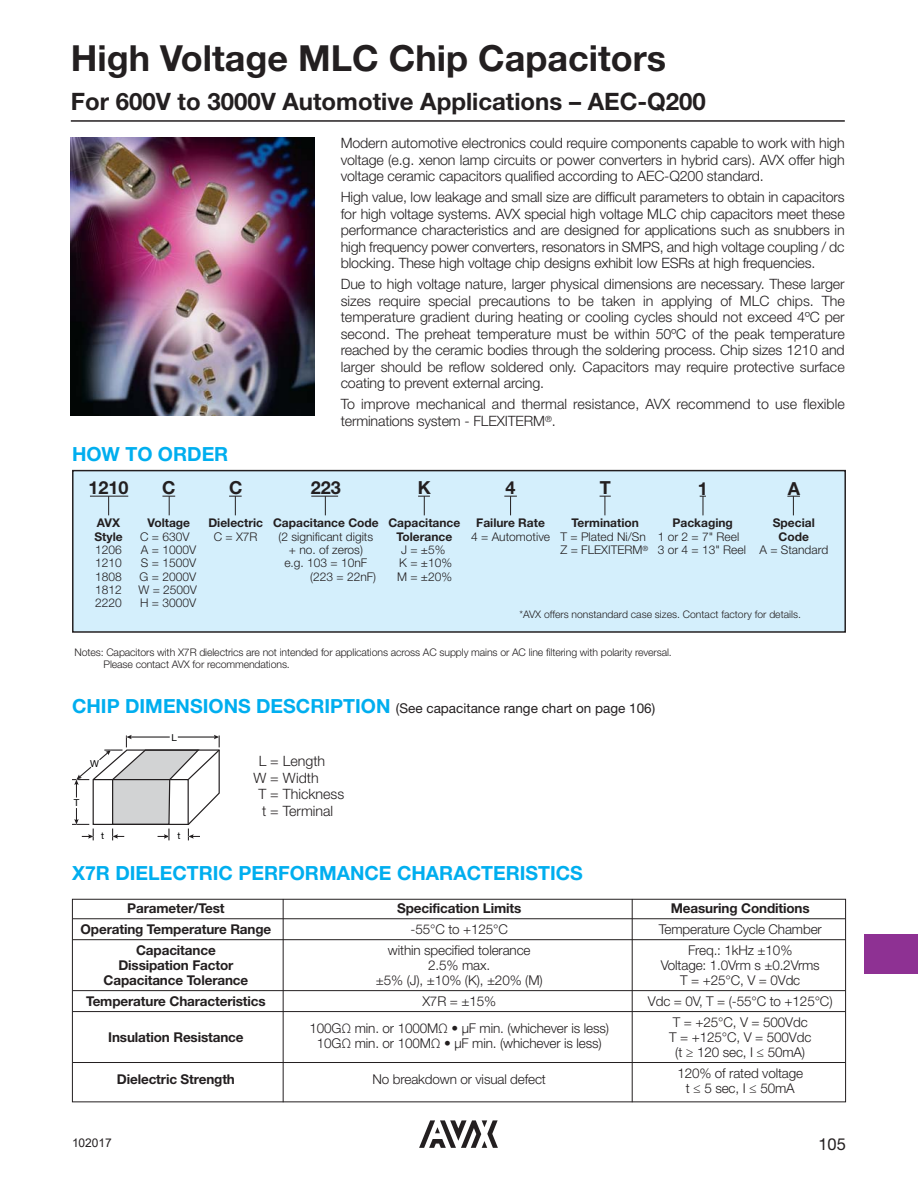
<style>
.page{position:relative;width:918px;height:1188px;background:#fff}
.page>*{position:absolute;margin:0;border:0;box-sizing:border-box;transform-origin:0 0}
.t1{font:700 36px "Helvetica Neue LT Std";color:#231f20}
.t2{font:700 24px "Helvetica Neue LT Std";color:#231f20}
.t3{font:700 19.5px "Helvetica Neue LT Std";color:#00aeef}
.t4{font:700 18px "Helvetica Neue LT Std";color:#231f20}
.t5{font:16.5px "Helvetica Neue LT Std";color:#231f20}
.t6{font:300 14.25px/16.5px "Helvetica Neue LT Std";letter-spacing:-.01em;color:#231f20;text-align:justify}
.t7{font:300 13.5px/15px "Helvetica Neue LT Std";letter-spacing:-.01em;color:#231f20;text-align:center}
.t8{font:700 13.5px "Helvetica Neue LT Std";letter-spacing:-.01em;color:#231f20}
.t9{font:13.5px "Helvetica Neue LT Std";color:#231f20}
.t10{font:300 12px/13.4px "Helvetica Neue LT Std";color:#231f20}
.t11{font:700 12px/13.4px "Helvetica Neue LT Std";color:#231f20;text-align:center}
.t12{font:12px "Arial";color:#231f20}
.t13{font:300 10.5px/12px "Helvetica Neue LT Std";letter-spacing:-.01em;color:#231f20}
.t14{font:300 10.35px "Helvetica Neue LT Std";color:#231f20}
.t15{font:9.6px "Helvetica Neue LT Std";color:#010202}
.s1{font-weight:700;font-size:19.5px;color:#00aeef}
</style>
<div class="page">
<div style="left:865px;top:935px;width:53px;height:39px;background:#8e3193"></div>
<svg style="left:419px;top:1120px;width:79px;height:28px"></svg>
<hr style="left:71px;top:120px;width:774px;height:2px;background:#231f20">
<img style="left:71px;top:138px;width:243px;height:278px">
<div style="left:73px;top:471px;width:772px;height:161px;background:#d4effc"></div>
<div style="left:72px;top:470px;width:774px;height:163px;border:1px solid #231f20"></div>
<hr style="left:90px;top:496px;width:38px;height:1px;background:#231f20">
<svg style="left:108px;top:496px;width:1px;height:19px"></svg>
<svg style="left:162px;top:496px;width:13px;height:19px"></svg>
<svg style="left:229px;top:496px;width:13px;height:19px"></svg>
<svg style="left:311px;top:496px;width:27px;height:19px"></svg>
<svg style="left:418px;top:496px;width:12px;height:19px"></svg>
<svg style="left:504px;top:496px;width:13px;height:19px"></svg>
<svg style="left:600px;top:496px;width:11px;height:19px"></svg>
<svg style="left:700px;top:496px;width:6px;height:19px"></svg>
<svg style="left:787px;top:496px;width:13px;height:19px"></svg>
<div style="left:72px;top:899px;width:774px;height:203px;border:1px solid #231f20"></div>
<hr style="left:73px;top:918px;width:772px;height:1px;background:#231f20">
<hr style="left:73px;top:939px;width:772px;height:1px;background:#231f20">
<hr style="left:73px;top:990px;width:772px;height:1px;background:#231f20">
<hr style="left:73px;top:1011px;width:772px;height:1px;background:#231f20">
<hr style="left:73px;top:1062px;width:772px;height:1px;background:#231f20">
<hr style="left:283px;top:899px;width:1px;height:203px;background:#231f20">
<hr style="left:632px;top:899px;width:1px;height:203px;background:#231f20">
<svg style="left:72px;top:735px;width:148px;height:105px"></svg>
<h1 class="t1" style="left:71px;top:45px;width:597px">High Voltage MLC Chip Capacitors</h1>
<h2 class="t2" style="left:71px;top:93px;width:637px">For 600V to 3000V Automotive Applications – AEC-Q200</h2>
<h3 class="t3" style="left:72px;top:447px;width:158px">HOW TO ORDER</h3>
<p class="t4" style="left:89px;top:482px;width:42px">1210</p>
<p class="t11" style="left:94px;top:517px;width:30px;text-align:left">AVX<br>Style</p>
<p class="t10" style="left:95px;top:544px;width:28px;text-align:justify">1206<br>1210<br>1808<br>1812<br>2220</p>
<p class="t4" style="left:162px;top:482px;width:15px">C</p>
<p class="t11" style="left:148px;top:517px;width:44px">Voltage</p>
<p class="t10" style="left:138px;top:531px;width:60px">C = 630V<br>A = 1000V<br>S = 1500V<br>G = 2000V<br>W = 2500V<br>H = 3000V</p>
<p class="t4" style="left:229px;top:482px;width:15px">C</p>
<p class="t11" style="left:208px;top:517px;width:56px">Dielectric</p>
<p class="t10" style="left:214px;top:531px;width:45px">C = X7R</p>
<p class="t6" style="left:341px;top:136px;width:506px">Modern automotive electronics could require components capable to work with high voltage (e.g. xenon lamp circuits or power converters in hybrid cars). AVX offer high voltage ceramic capacitors qualified according to AEC-Q200 standard.</p>
<p class="t6" style="left:341px;top:190px;width:506px">High value, low leakage and small size are difficult parameters to obtain in capacitors for high voltage systems. AVX special high voltage MLC chip capacitors meet these performance characteristics and are designed for applications such as snubbers in high frequency power converters, resonators in SMPS, and high voltage coupling / dc blocking. These high voltage chip designs exhibit low ESRs at high frequencies.</p>
<p class="t6" style="left:341px;top:277px;width:506px">Due to high voltage nature, larger physical dimensions are necessary. These larger sizes require special precautions to be taken in applying of MLC chips. The temperature gradient during heating or cooling cycles should not exceed 4ºC per second. The preheat temperature must be within 50ºC of the peak temperature reached by the ceramic bodies through the soldering process. Chip sizes 1210 and larger should be reflow soldered only. Capacitors may require protective surface coating to prevent external arcing.</p>
<p class="t6" style="left:341px;top:397px;width:506px">To improve mechanical and thermal resistance, AVX recommend to use flexible terminations system - FLEXITERM<sup>®</sup>.</p>
<p class="t4" style="left:311px;top:482px;width:32px">223</p>
<p class="t11" style="left:273px;top:517px;width:107px">Capacitance Code</p>
<p class="t10" style="left:279px;top:531px;width:96px">(2 significant digits</p>
<p class="t10" style="left:289px;top:544px;width:76px">+ no. of zeros)</p>
<p class="t10" style="left:284px;top:558px;width:84px">e.g. 103 = 10nF</p>
<p class="t10" style="left:310px;top:571px;width:67px">(223 = 22nF)</p>
<p class="t4" style="left:418px;top:482px;width:14px">K</p>
<p class="t11" style="left:388px;top:517px;width:73px">Capacitance<br>Tolerance</p>
<p class="t10" style="left:397px;top:544px;width:57px;text-align:center">J = ±5%<br>K = ±10%<br>M = ±20%</p>
<p class="t4" style="left:506px;top:482px;width:12px">4</p>
<p class="t11" style="left:476px;top:517px;width:70px">Failure Rate</p>
<p class="t10" style="left:471px;top:531px;width:80px">4 = Automotive</p>
<p class="t4" style="left:600px;top:482px;width:12px">T</p>
<p class="t11" style="left:572px;top:517px;width:69px">Termination</p>
<p class="t10" style="left:561px;top:531px;width:89px">T = Plated Ni/Sn<br>Z = FLEXITERM<sup>®</sup></p>
<p class="t4" style="left:698px;top:482px;width:12px">1</p>
<p class="t11" style="left:673px;top:518px;width:62px">Packaging</p>
<p class="t10" style="left:658px;top:531px;width:90px">1 or 2 = 7" Reel<br>3 or 4 = 13" Reel</p>
<p class="t4" style="left:788px;top:482px;width:14px">A</p>
<p class="t11" style="left:773px;top:518px;width:43px">Special<br>Code</p>
<p class="t10" style="left:759px;top:544px;width:70px">A = Standard</p>
<p class="t14" style="left:519px;top:611px;width:283px">*AVX offers nonstandard case sizes. Contact factory for details.</p>
<p class="t13" style="left:104px;top:647px;width:570px;text-indent:-29px">Notes: Capacitors with X7R dielectrics are not intended for applications across AC supply mains or AC line filtering with polarity reversal.<br>Please contact AVX for recommendations.</p>
<p class="t9" style="left:72px;top:701px;width:585px"><span class="s1">CHIP DIMENSIONS DESCRIPTION</span> (See capacitance range chart on page 106)</p>
<p class="t15" style="left:171px;top:733px;width:7px">L</p>
<p class="t15" style="left:90px;top:758px;width:10px">W</p>
<p class="t15" style="left:74px;top:797px;width:7px">T</p>
<p class="t15" style="left:101px;top:830px;width:5px">t</p>
<p class="t15" style="left:178px;top:830px;width:5px">t</p>
<p class="t6" style="left:259px;top:754px;width:68px">L = Length</p>
<p class="t6" style="left:253px;top:771px;width:67px">W = Width</p>
<p class="t6" style="left:258px;top:787px;width:87px">T = Thickness</p>
<p class="t6" style="left:262px;top:804px;width:73px">t = Terminal</p>
<h3 class="t3" style="left:72px;top:866px;width:512px">X7R DIELECTRIC PERFORMANCE CHARACTERISTICS</h3>
<p class="t8" style="left:127px;top:904px;width:99px">Parameter/Test</p>
<p class="t8" style="left:397px;top:904px;width:126px">Specification Limits</p>
<p class="t8" style="left:671px;top:904px;width:140px">Measuring Conditions</p>
<p class="t8" style="left:81px;top:924px;width:192px">Operating Temperature Range</p>
<p class="t7" style="left:410px;top:923px;width:99px">-55°C to +125°C</p>
<p class="t7" style="left:659px;top:923px;width:165px">Temperature Cycle Chamber</p>
<p class="t8" style="left:136px;top:945px;width:81px">Capacitance</p>
<p class="t7" style="left:388px;top:944px;width:144px">within specified tolerance</p>
<p class="t7" style="left:688px;top:944px;width:106px">Freq.: 1kHz ±10%</p>
<p class="t8" style="left:118px;top:960px;width:117px">Dissipation Factor</p>
<p class="t7" style="left:428px;top:959px;width:63px">2.5% max.</p>
<p class="t7" style="left:661px;top:959px;width:161px">Voltage: 1.0Vrm s ±0.2Vrms</p>
<p class="t8" style="left:104px;top:975px;width:146px">Capacitance Tolerance</p>
<p class="t7" style="left:376px;top:974px;width:168px">±5% (J), ±10% (K), ±20% (M)</p>
<p class="t7" style="left:680px;top:974px;width:122px">T = +25°C, V = 0Vdc</p>
<p class="t8" style="left:86px;top:996px;width:181px">Temperature Characteristics</p>
<p class="t7" style="left:422px;top:995px;width:75px">X7R = ±15%</p>
<p class="t7" style="left:648px;top:995px;width:186px">Vdc = 0V, T = (-55°C to +125°C)</p>
<p class="t7" style="left:309px;top:1022px;width:301px">100GΩ min. or 1000MΩ • μF min. (whichever is less)</p>
<p class="t7" style="left:673px;top:1016px;width:136px">T = +25°C, V = 500Vdc</p>
<p class="t7" style="left:317px;top:1037px;width:286px">10GΩ min. or 100MΩ • μF min. (whichever is less)</p>
<p class="t7" style="left:669px;top:1031px;width:144px">T = +125°C, V = 500Vdc (t ≥ 120 sec, I ≤ 50mA)</p>
<p class="t8" style="left:108px;top:1032px;width:137px">Insulation Resistance</p>
<p class="t8" style="left:117px;top:1074px;width:120px">Dielectric Strength</p>
<p class="t7" style="left:373px;top:1073px;width:175px">No breakdown or visual defect</p>
<p class="t7" style="left:677px;top:1067px;width:127px">120% of rated voltage t ≤ 5 sec, I ≤ 50mA</p>
<p class="t12" style="left:72px;top:1134px;width:41px">102017</p>
<p class="t5" style="left:818px;top:1135px;width:29px">105</p>
</div>
